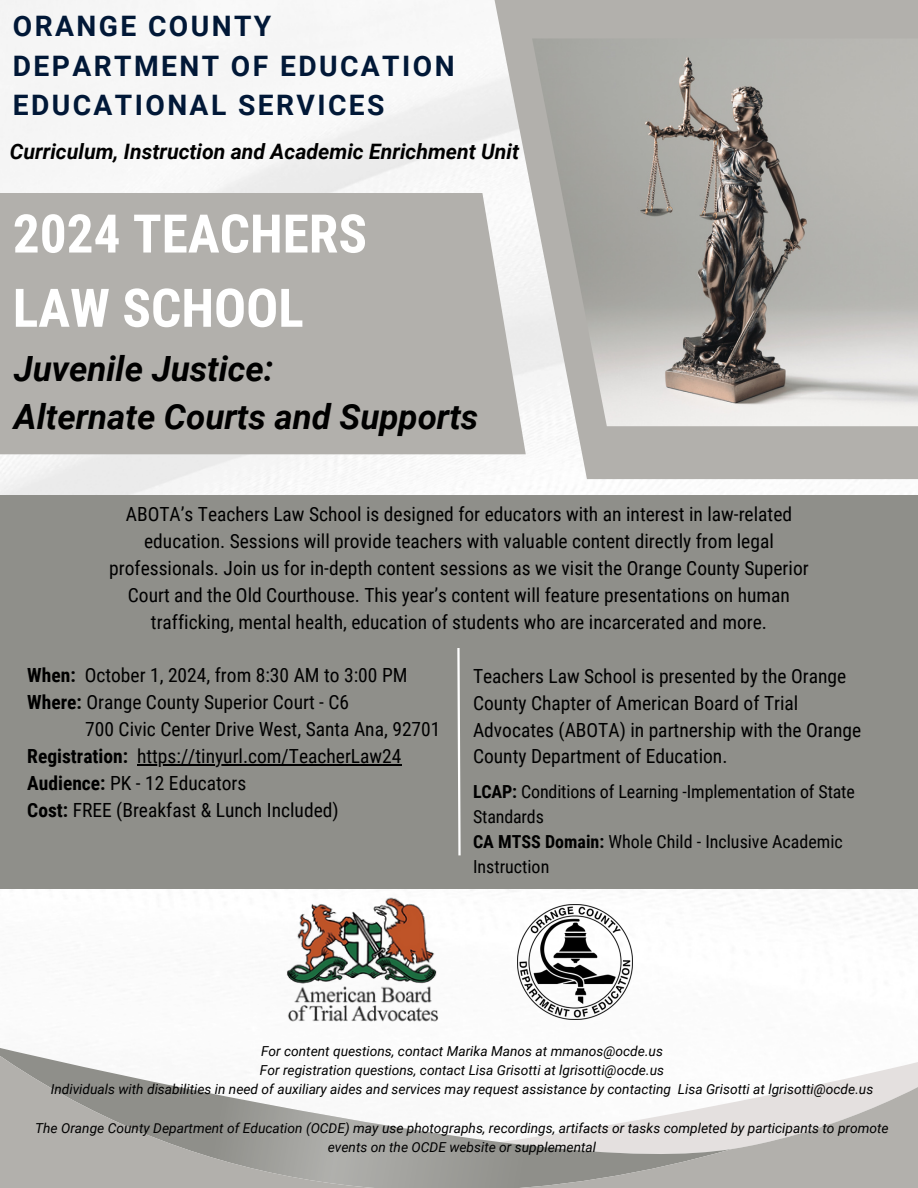
<style>
.page{position:relative;width:918px;height:1188px;background:#fff}
.page>*{position:absolute;margin:0;border:0;box-sizing:border-box;transform-origin:0 0}
.t1{font:700 53.25px/74.2px "Roboto Condensed";color:#fff}
.t2{font:italic 700 34.8px/48.3px "Roboto";color:#000}
.t3{font:700 28.2px/39px "Roboto";letter-spacing:.085em;color:#011837}
.t4{font:italic 700 21.3px "Roboto";color:#000}
.t5{font:19.5px/27px "Roboto Condensed";color:#000}
.t6{font:700 19.5px "Roboto Condensed";color:#000}
.t7{font:18px/25px "Roboto Condensed";letter-spacing:-.005em;color:#000}
.t8{font:italic 13.8px/19.2px "Roboto";color:#000;text-align:center}
.s1{font-weight:700}
</style>
<div class="page">
<img style="left:0;top:0;width:918px;height:1020px">
<svg style="left:484px;top:0;width:434px;height:479px;fill:#b2b0ac"></svg>
<div style="left:0;top:495px;width:918px;height:393px;background:#8f8f8a"></div>
<svg style="left:457px;top:648px;width:4px;height:208px"></svg>
<img style="left:532px;top:38px;width:386px;height:388px">
<svg style="left:732px;top:1062px;width:186px;height:126px;fill:#b2b0ac"></svg>
<svg style="left:0;top:1048px;width:732px;height:140px"></svg>
<div style="left:0;top:193px;width:526px;height:261px;background:#b2b0ac"></div>
<img style="left:285px;top:888px;width:154px;height:134px">
<img style="left:518px;top:905px;width:115px;height:114px">
<hr style="left:137px;top:764px;width:264px;height:1px;background:#000">
<h5 class="t3" style="left:13px;top:7px;width:443px">ORANGE COUNTY<br>DEPARTMENT OF EDUCATION<br>EDUCATIONAL SERVICES</h5>
<p class="t4" style="left:10px;top:139px;width:511px">Curriculum, Instruction and Academic Enrichment Unit</p>
<h1 class="t1" style="left:13px;top:197px;width:356px">2024 TEACHERS<br>LAW SCHOOL</h1>
<h2 class="t2" style="left:14px;top:345px;width:466px">Juvenile Justice:<br>Alternate Courts and Supports</h2>
<p class="t5" style="left:109px;top:501px;width:701px;text-align:center">ABOTA’s Teachers Law School is designed for educators with an interest in law-related education. Sessions will provide teachers with valuable content directly from legal professionals. Join us for in-depth content sessions as we visit the Orange County Superior Court and the Old Courthouse. This year’s content will feature presentations on human trafficking, mental health, education of students who are incarcerated and more.</p>
<p class="t5" style="left:27px;top:662px;width:382px"><span class="s1">When:</span> October 1, 2024, from 8:30 AM to 3:00 PM</p>
<p class="t5" style="left:27px;top:689px;width:323px"><span class="s1">Where:</span> Orange County Superior Court - C6</p>
<p class="t5" style="left:85px;top:716px;width:357px">700 Civic Center Drive West, Santa Ana, 92701</p>
<p class="t6" style="left:27px;top:745px;width:102px">Registration:</p>
<p class="t5" style="left:473px;top:663px;width:390px">Teachers Law School is presented by the Orange County Chapter of American Board of Trial Advocates (ABOTA) in partnership with the Orange County Department of Education.</p>
<p class="t7" style="left:473px;top:780px;width:383px"><span class="s1">LCAP:</span> Conditions of Learning -Implementation of State<br>Standards<br><span class="s1">CA MTSS Domain:</span> Whole Child - Inclusive Academic<br>Instruction</p>
<p class="t5" style="left:27px;top:743px;width:376px;text-indent:110px">https://tinyurl.com/TeacherLaw24<br><span class="s1">Audience:</span> PK - 12 Educators<br><span class="s1">Cost:</span> FREE (Breakfast &amp; Lunch Included)</p>
<h5 class="t8" style="left:261px;top:1042px;width:403px">For content questions, contact Marika Manos at mmanos@ocde.us</h5>
<h5 class="t8" style="left:260px;top:1061px;width:406px">For registration questions, contact Lisa Grisotti at lgrisotti@ocde.us</h5>
<h6 class="t8" style="left:51px;top:1080px;width:824px">Individuals with disabilities in need of auxiliary aides and services may request assistance by contacting Lisa Grisotti at lgrisotti@ocde.us</h6>
<p class="t8" style="left:35px;top:1118px;width:855px">The Orange County Department of Education (OCDE) may use photographs, recordings, artifacts or tasks completed by participants to promote events on the OCDE website or supplemental</p>
</div>
